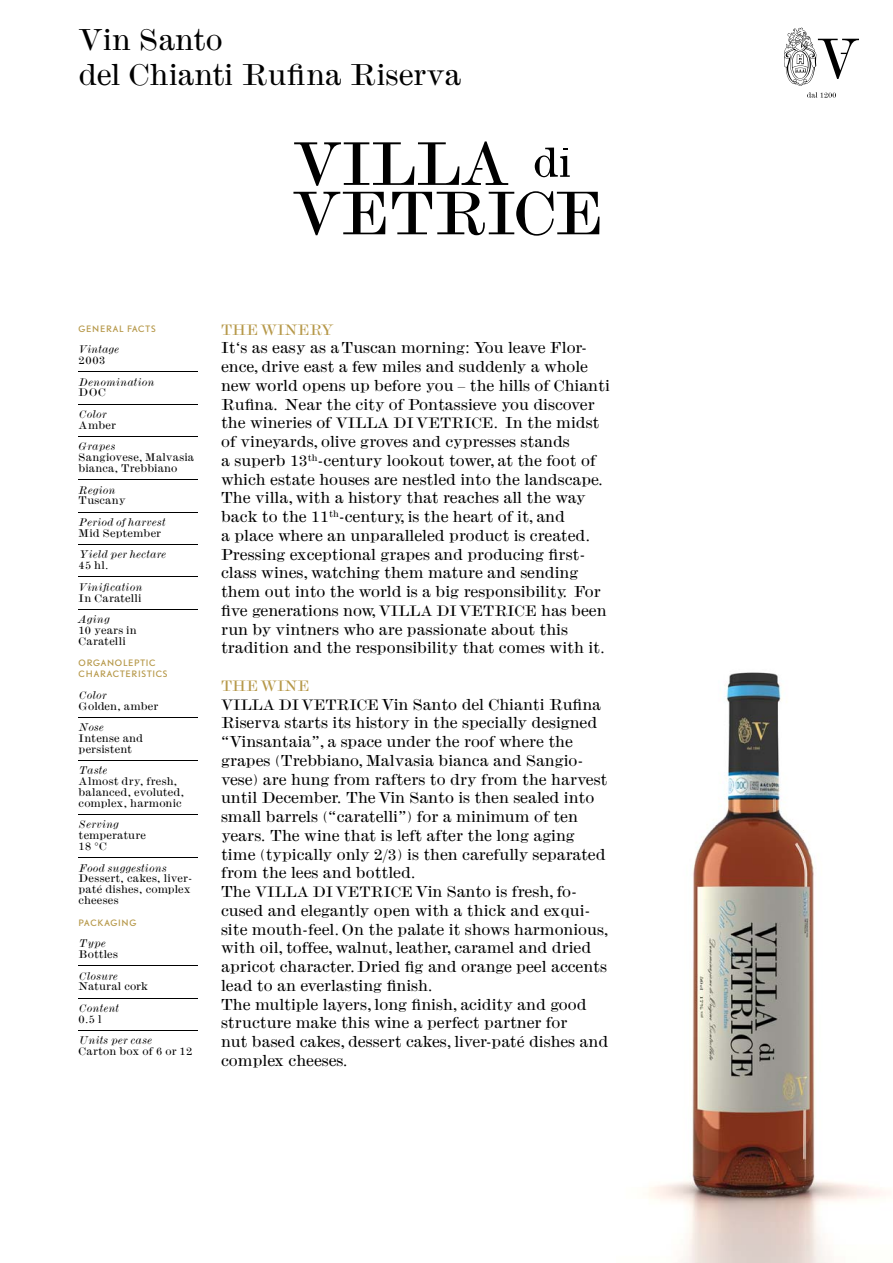
<style>
.page{position:relative;width:893px;height:1263px;background:#fff}
.page>*{position:absolute;margin:0;border:0;box-sizing:border-box;transform-origin:0 0}
.t1{font:expanded 28.5px/34.2px "Modern";color:#000}
.t2{font:expanded 15px/18.8px "Modern";color:#000}
.t3{font:expanded 14.25px "Modern";letter-spacing:-.01em;color:#b69849}
.t4{font:expanded 10.5px/10.8px "Modern";letter-spacing:.02em;color:#000}
.t5{font:italic expanded 10.5px "Modern";letter-spacing:.02em;color:#000}
.t6{font:expanded 10.5px "Modern";color:#000}
.t7{font:8.25px/10.8px "DTL Nobel T";letter-spacing:.09em;color:#b69849}
.s1{font-size:14.25px}
</style>
<div class="page">
<svg style="left:293px;top:141px;width:306px;height:95px"></svg>
<svg style="left:807px;top:92px;width:29px;height:6px"></svg>
<svg style="left:784px;top:28px;width:75px;height:58px"></svg>
<img style="left:648px;top:672px;width:235px;height:591px">
<hr style="left:79px;top:371px;width:119px;height:1px;background:#000">
<hr style="left:79px;top:404px;width:119px;height:1px;background:#000">
<hr style="left:79px;top:436px;width:119px;height:1px;background:#000">
<hr style="left:79px;top:479px;width:119px;height:1px;background:#000">
<hr style="left:79px;top:512px;width:119px;height:1px;background:#000">
<hr style="left:79px;top:544px;width:119px;height:1px;background:#000">
<hr style="left:79px;top:577px;width:119px;height:1px;background:#000">
<hr style="left:79px;top:609px;width:119px;height:1px;background:#000">
<hr style="left:79px;top:717px;width:119px;height:1px;background:#000">
<hr style="left:79px;top:760px;width:119px;height:1px;background:#000">
<hr style="left:79px;top:814px;width:119px;height:1px;background:#000">
<hr style="left:79px;top:857px;width:119px;height:1px;background:#000">
<hr style="left:79px;top:965px;width:119px;height:1px;background:#000">
<hr style="left:79px;top:998px;width:119px;height:1px;background:#000">
<hr style="left:79px;top:1030px;width:119px;height:1px;background:#000">
<h1 class="t1" style="left:79px;top:24px;width:384px">Vin Santo<br>del Chianti Rufina Riserva</h1>
<p class="t7" style="left:79px;top:324px;width:79px">GENERAL FACTS</p>
<p class="t5" style="left:79px;top:345px;width:42px">Vintage</p>
<p class="t4" style="left:79px;top:355px;width:28px">2003</p>
<p class="t5" style="left:79px;top:378px;width:78px">Denomination</p>
<p class="t4" style="left:79px;top:388px;width:29px">DOC</p>
<p class="t5" style="left:79px;top:410px;width:30px">Color</p>
<p class="t4" style="left:79px;top:420px;width:39px">Amber</p>
<p class="t5" style="left:79px;top:443px;width:38px">Grapes</p>
<p class="t4" style="left:79px;top:453px;width:117px">Sangiovese, Malvasia bianca, Trebbiano</p>
<p class="t5" style="left:79px;top:486px;width:39px">Region</p>
<p class="t4" style="left:79px;top:496px;width:48px">Tuscany</p>
<p class="t5" style="left:79px;top:518px;width:89px">Period of harvest</p>
<p class="t4" style="left:79px;top:528px;width:84px">Mid September</p>
<p class="t5" style="left:79px;top:551px;width:89px">Yield per hectare</p>
<p class="t4" style="left:79px;top:561px;width:31px">45 hl.</p>
<p class="t5" style="left:79px;top:583px;width:65px">Vinification</p>
<p class="t4" style="left:79px;top:593px;width:65px">In Caratelli</p>
<p class="t5" style="left:79px;top:615px;width:33px">Aging</p>
<p class="t4" style="left:79px;top:625px;width:60px">10 years in<br>Caratelli</p>
<p class="t7" style="left:79px;top:659px;width:90px">ORGANOLEPTIC<br>CHARACTERISTICS</p>
<p class="t5" style="left:79px;top:691px;width:30px">Color</p>
<p class="t4" style="left:79px;top:701px;width:81px">Golden, amber</p>
<p class="t5" style="left:79px;top:723px;width:27px">Nose</p>
<p class="t4" style="left:79px;top:733px;width:66px">Intense and persistent</p>
<p class="t5" style="left:79px;top:767px;width:30px">Taste</p>
<p class="t4" style="left:79px;top:777px;width:107px">Almost dry, fresh, balanced, evoluted, complex, harmonic</p>
<p class="t5" style="left:79px;top:821px;width:42px">Serving</p>
<p class="t4" style="left:79px;top:831px;width:69px">temperature<br>18 °C</p>
<p class="t5" style="left:79px;top:864px;width:90px">Food suggestions</p>
<p class="t4" style="left:79px;top:874px;width:115px">Dessert, cakes, liver&shy;paté dishes, complex cheeses</p>
<p class="t7" style="left:79px;top:918px;width:59px">PACKAGING</p>
<p class="t5" style="left:79px;top:939px;width:29px">Type</p>
<p class="t4" style="left:79px;top:949px;width:41px">Bottles</p>
<p class="t5" style="left:79px;top:972px;width:41px">Closure</p>
<p class="t6" style="left:79px;top:983px;width:71px">Natural cork</p>
<p class="t5" style="left:79px;top:1004px;width:42px">Content</p>
<p class="t4" style="left:79px;top:1014px;width:25px">0.5 l</p>
<p class="t5" style="left:79px;top:1037px;width:75px">Units per case</p>
<p class="t4" style="left:79px;top:1047px;width:115px">Carton box of 6 or 12</p>
<p class="t3" style="left:221px;top:324px;width:114px">THE WINERY</p>
<p class="t2" style="left:221px;top:339px;width:390px">It‘s as easy as a Tuscan morning: You leave Flor&shy;ence, drive east a few miles and suddenly a whole new world opens up before you – the hills of Chianti Rufina. Near the city of Pontassieve you discover the wineries of <span class="s1">VILLA DI VETRICE</span>. In the midst of vineyards, olive groves and cypresses stands<br>a superb 13<sup>th</sup>-century lookout tower, at the foot of which estate houses are nestled into the landscape.<br>The villa, with a history that reaches all the way back to the 11<sup>th</sup>-century, is the heart of it, and<br>a place where an unparalleled product is created.<br>Pressing exceptional grapes and producing first&shy;class wines, watching them mature and sending them out into the world is a big responsibility. For five generations now, <span class="s1">VILLA DI VETRICE</span> has been run by vintners who are passionate about this tradition and the responsibility that comes with it.</p>
<p class="t3" style="left:221px;top:680px;width:90px">THE WINE</p>
<p class="t2" style="left:221px;top:696px;width:389px"><span class="s1">VILLA DI VETRICE</span> Vin Santo del Chianti Rufina Riserva starts its history in the specially designed “Vinsantaia”, a space under the roof where the grapes (Trebbiano, Malvasia bianca and Sangio&shy;vese) are hung from rafters to dry from the harvest until December. The Vin Santo is then sealed into small barrels (“caratelli”) for a minimum of ten years. The wine that is left after the long aging time (typically only 2/3) is then carefully separated from the lees and bottled.<br>The <span class="s1">VILLA DI VETRICE</span> Vin Santo is fresh, fo&shy;cused and elegantly open with a thick and exqui&shy;site mouth-feel. On the palate it shows harmonious, with oil, toffee, walnut, leather, caramel and dried apricot character. Dried fig and orange peel accents lead to an everlasting finish.<br>The multiple layers, long finish, acidity and good structure make this wine a perfect partner for<br>nut based cakes, dessert cakes, liver-paté dishes and complex cheeses.</p>
</div>
